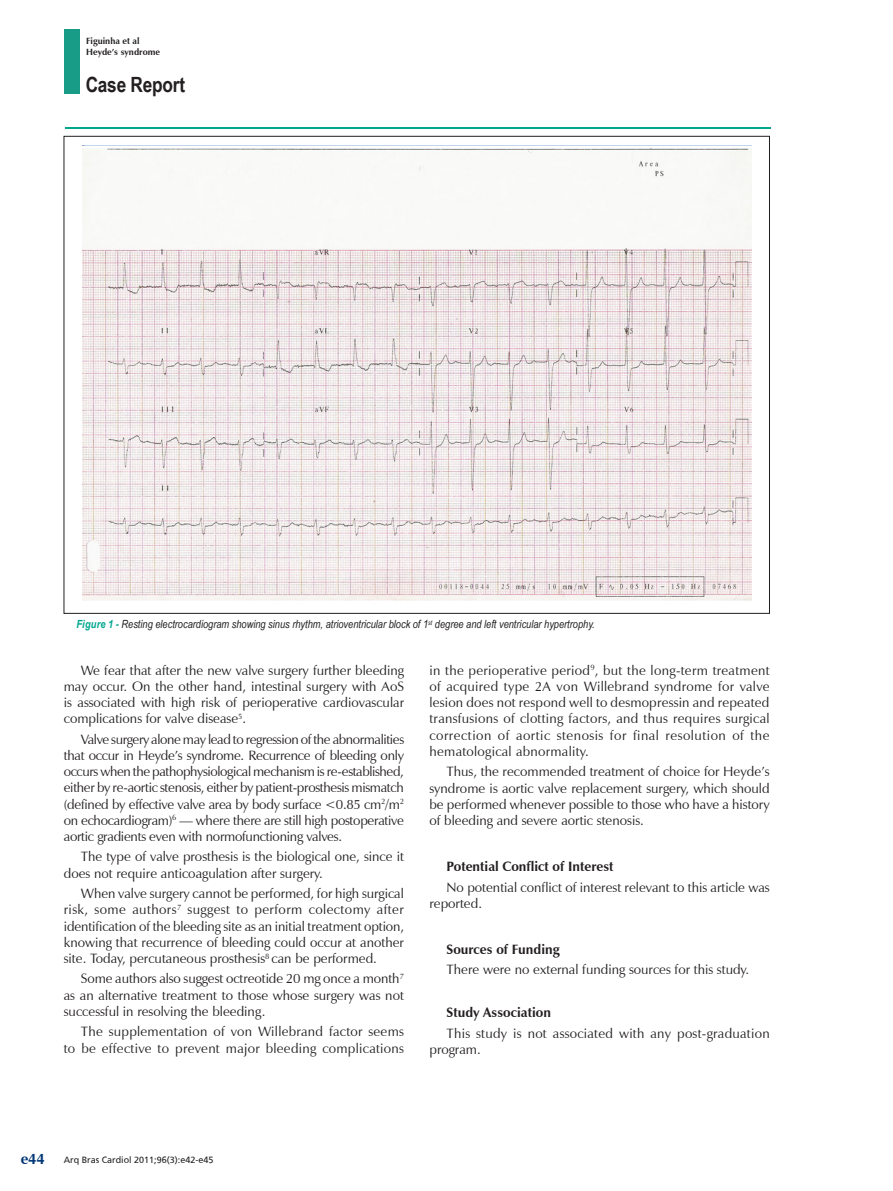
<style>
.page{position:relative;width:893px;height:1191px;background:#fff}
.page>*{position:absolute;margin:0;border:0;box-sizing:border-box;transform-origin:0 0}
.t1{font:700 21px "Arial Narrow";letter-spacing:-.01em;color:#231f20}
.t2{font:700 15px "Zapf Humanist 601 BT";color:#013775}
.Texto{font:13.5px/16.2px "Zapf Humanist 601 BT";color:#231f20;text-align:justify}
.Texto-2{font:13.5px/16.2px "Zapf Humanist 601 BT";letter-spacing:.02em;color:#231f20;text-align:right}
.Texto-3{font:700 13.5px "Zapf Humanist 601 BT";color:#231f20}
._04_FIGURA_ref{font:italic 11.25px "Arial Narrow";color:#231f20}
.t3{font:9px "Frutiger";color:#231f20}
.t4{font:700 9px "Zapf Humanist 601 BT";color:#231f20}
.s1{font-weight:700;color:#00a78e}
</style>
<div class="page">
<div style="left:64px;top:29px;width:16px;height:65px;background:#189c88"></div>
<hr style="left:65px;top:128px;width:706px;height:1px;background:#00a78e">
<img style="left:82px;top:148px;width:669px;height:453px">
<p class="t4" style="left:86px;top:36px;width:55px">Figuinha et al</p>
<p class="t4" style="left:86px;top:47px;width:75px">Heyde’s syndrome</p>
<p class="t1" style="left:86px;top:68px;width:101px">Case Report</p>
<p class="_04_FIGURA_ref" style="left:77px;top:616px;width:520px"><span class="s1">Figure 1 -</span> Resting electrocardiogram showing sinus rhythm, atrioventricular block of 1<sup>st</sup> degree and left ventricular hypertrophy.</p>
<p class="Texto" style="left:64px;top:662px;width:342px;text-indent:17px">We fear that after the new valve surgery further bleeding may occur. On the other hand, intestinal surgery with AoS is associated with high risk of perioperative cardiovascular complications for valve disease<sup>5</sup>.</p>
<p class="Texto" style="left:64px;top:731px;width:342px;text-indent:17px">Valve surgery alone may lead to regression of the abnormalities that occur in Heyde’s syndrome. Recurrence of bleeding only occurs when the pathophysiological mechanism is re-established, either by re-aortic stenosis, either by patient-prosthesis mismatch (defined by effective valve area by body surface &lt;0.85 cm<sup>2</sup>/m<sup>2 </sup>on echocardiogram)<sup>6</sup> — where there are still high postoperative aortic gradients even with normofunctioning valves.</p>
<p class="Texto" style="left:64px;top:848px;width:342px;text-indent:17px">The type of valve prosthesis is the biological one, since it does not require anticoagulation after surgery.</p>
<p class="Texto" style="left:64px;top:885px;width:342px;text-indent:17px">When valve surgery cannot be performed, for high surgical risk, some authors<sup>7</sup> suggest to perform colectomy after identification of the bleeding site as an initial treatment option, knowing that recurrence of bleeding could occur at another site. Today, percutaneous prosthesis<sup>8</sup> can be performed.</p>
<p class="Texto" style="left:64px;top:970px;width:342px;text-indent:17px">Some authors also suggest octreotide 20 mg once a month<sup>7 </sup>as an alternative treatment to those whose surgery was not successful in resolving the bleeding.</p>
<p class="Texto-2" style="left:64px;top:1023px;width:342px">The supplementation of von Willebrand factor seems<br>to be effective to prevent major bleeding complications</p>
<p class="Texto" style="left:429px;top:662px;width:342px">in the perioperative period<sup>9</sup>, but the long-term treatment of acquired type 2A von Willebrand syndrome for valve lesion does not respond well to desmopressin and repeated transfusions of clotting factors, and thus requires surgical correction of aortic stenosis for final resolution of the hematological abnormality.</p>
<p class="Texto" style="left:429px;top:763px;width:342px;text-indent:17px">Thus, the recommended treatment of choice for Heyde’s syndrome is aortic valve replacement surgery, which should be performed whenever possible to those who have a history of bleeding and severe aortic stenosis.</p>
<p class="Texto-3" style="left:446px;top:858px;width:169px">Potential Conflict of Interest</p>
<p class="Texto" style="left:429px;top:878px;width:342px;text-indent:17px">No potential conflict of interest relevant to this article was reported.</p>
<p class="Texto-3" style="left:446px;top:940px;width:115px">Sources of Funding</p>
<p class="Texto" style="left:446px;top:961px;width:304px">There were no external funding sources for this study.</p>
<p class="Texto-3" style="left:446px;top:1004px;width:106px">Study Association</p>
<p class="Texto-2" style="left:429px;top:1024px;width:342px;text-align:left;text-indent:17px">This study is not associated with any post-graduation program.</p>
<p class="t2" style="left:21px;top:1149px;width:26px">e44</p>
<p class="t3" style="left:64px;top:1154px;width:151px">Arq Bras Cardiol 2011;96(3):e42-e45</p>
</div>
